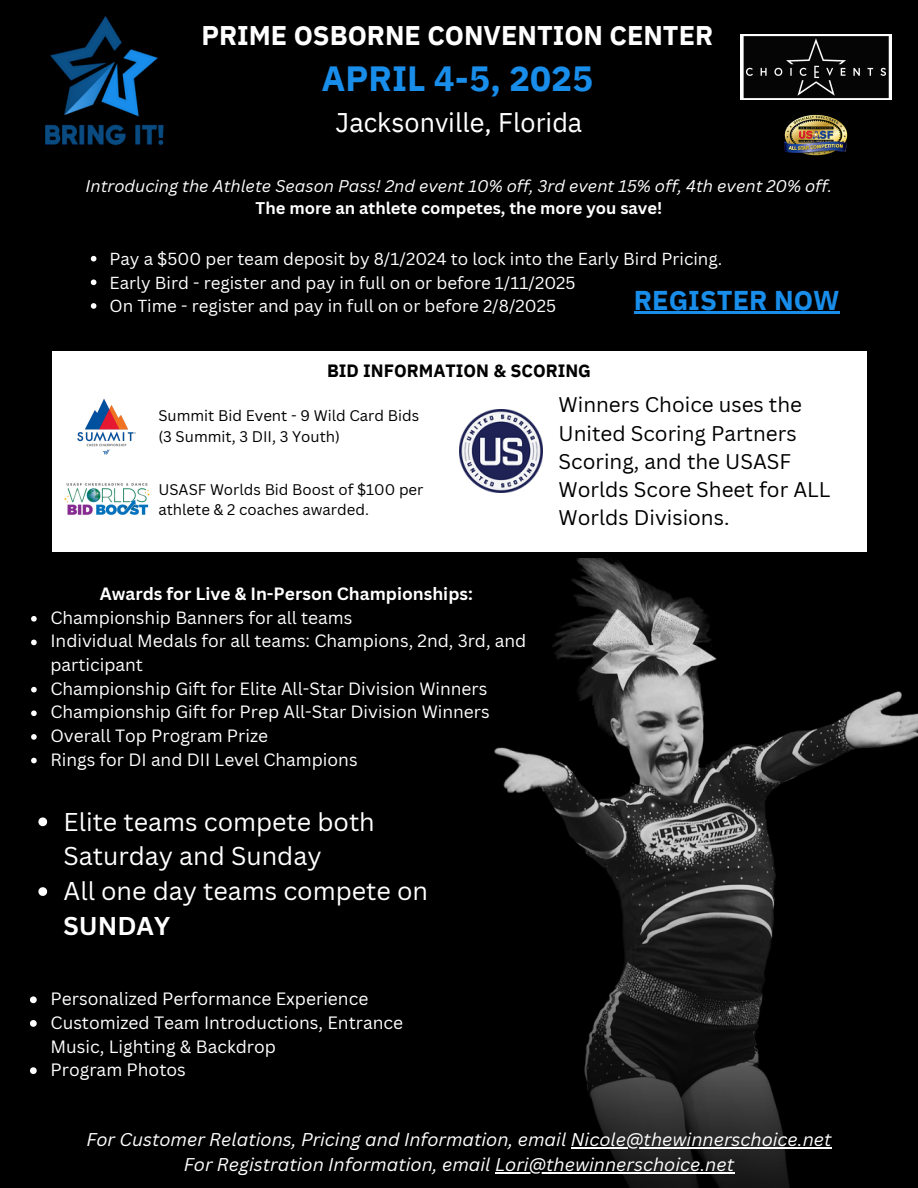
<style>
.page{position:relative;width:918px;height:1188px;background:#000}
.page>*{position:absolute;margin:0;border:0;box-sizing:border-box;transform-origin:0 0}
.t1{font:700 34.95px "IBM Plex Sans";color:#198dea}
.t2{font:700 27.15px "IBM Plex Sans";color:#198dea}
.t3{font:700 27px "IBM Plex Sans";color:#fff}
.t4{font:27px "IBM Plex Sans";color:#fff}
.t5{font:25.05px/35px "Canva Sans";color:#fff}
.t6{font:20.7px/28.2px "Canva Sans";color:#000}
.t7{font:italic 18px "Canva Sans";color:#fff}
.t8{font:700 17.85px "IBM Plex Sans";color:#000}
.t9{font:17.4px/23.7px "Canva Sans";color:#fff}
.t10{font:17.25px/23.7px "Canva Sans";color:#fff}
.t11{font:700 17.25px "Canva Sans";color:#fff}
.t12{font:16.95px "Canva Sans";color:#fff}
.t13{font:italic 16.5px/22.5px "Canva Sans";color:#fff;text-align:center}
.t14{font:15px/20.2px "Canva Sans";color:#000}
.s1{font-weight:700;font-style:normal}
.s2{font-weight:700}
</style>
<div class="page">
<img style="left:45px;top:16px;width:119px;height:130px">
<img style="left:740px;top:34px;width:151px;height:65px">
<img style="left:784px;top:114px;width:64px;height:42px">
<img style="left:494px;top:558px;width:424px;height:349px">
<svg style="left:31px;top:616px;width:6px;height:6px"></svg>
<svg style="left:31px;top:640px;width:6px;height:5px"></svg>
<svg style="left:31px;top:687px;width:6px;height:5px"></svg>
<svg style="left:31px;top:710px;width:6px;height:6px"></svg>
<svg style="left:31px;top:734px;width:6px;height:6px"></svg>
<svg style="left:31px;top:758px;width:6px;height:5px"></svg>
<svg style="left:91px;top:256px;width:5px;height:6px"></svg>
<svg style="left:91px;top:280px;width:5px;height:5px"></svg>
<svg style="left:91px;top:303px;width:5px;height:6px"></svg>
<hr style="left:634px;top:312px;width:206px;height:2px;background:#198dea">
<div style="left:52px;top:351px;width:814px;height:200px;background:#fff"></div>
<img style="left:459px;top:409px;width:83px;height:84px">
<img style="left:77px;top:399px;width:59px;height:56px">
<img style="left:64px;top:483px;width:86px;height:32px">
<img style="left:32px;top:907px;width:800px;height:281px">
<svg style="left:38px;top:817px;width:9px;height:9px"></svg>
<svg style="left:38px;top:887px;width:9px;height:9px"></svg>
<hr style="left:571px;top:1148px;width:261px;height:1px;background:#fff">
<hr style="left:495px;top:1172px;width:239px;height:1px;background:#fff">
<svg style="left:30px;top:996px;width:7px;height:7px"></svg>
<svg style="left:30px;top:1020px;width:7px;height:7px"></svg>
<svg style="left:30px;top:1067px;width:7px;height:7px"></svg>
<p class="t3" style="left:201px;top:17px;width:513px">PRIME OSBORNE CONVENTION CENTER</p>
<p class="t1" style="left:322px;top:55px;width:273px">APRIL 4-5, 2025</p>
<p class="t4" style="left:336px;top:104px;width:248px">Jacksonville, Florida</p>
<h3 class="t13" style="left:86px;top:174px;width:748px">Introducing the Athlete Season Pass! 2nd event 10% off, 3rd event 15% off, 4th event 20% off.<br><span class="s1">The more an athlete competes, the more you save!</span></h3>
<p class="t12" style="left:109px;top:247px;width:614px">Pay a $500 per team deposit by 8/1/2024 to lock into the Early Bird Pricing.</p>
<p class="t12" style="left:109px;top:270px;width:468px">Early Bird - register and pay in full on or before 1/11/2025</p>
<p class="t12" style="left:109px;top:294px;width:448px">On Time - register and pay in full on or before 2/8/2025</p>
<p class="t2" style="left:634px;top:282px;width:207px">REGISTER NOW</p>
<p class="t8" style="left:327px;top:359px;width:265px">BID INFORMATION &amp; SCORING</p>
<p class="t14" style="left:158px;top:406px;width:262px">Summit Bid Event - 9 Wild Card Bids</p>
<p class="t14" style="left:158px;top:426px;width:183px">(3 Summit, 3 DII, 3 Youth)</p>
<p class="t6" style="left:559px;top:390px;width:273px">Winners Choice uses the<br>United Scoring Partners<br>Scoring, and the USASF<br>Worlds Score Sheet for ALL<br>Worlds Divisions.</p>
<p class="t14" style="left:158px;top:479px;width:267px">USASF Worlds Bid Boost of $100 per athlete &amp; 2 coaches awarded.</p>
<p class="t11" style="left:100px;top:582px;width:375px">Awards for Live &amp; In-Person Championships:</p>
<p class="t10" style="left:50px;top:605px;width:304px">Championship Banners for all teams</p>
<p class="t10" style="left:50px;top:629px;width:478px">Individual Medals for all teams: Champions, 2nd, 3rd, and participant</p>
<h1 class="t10" style="left:50px;top:676px;width:438px">Championship Gift for Elite All-Star Division Winners</h1>
<h4 class="t10" style="left:50px;top:700px;width:441px">Championship Gift for Prep All-Star Division Winners</h4>
<p class="t10" style="left:50px;top:723px;width:219px">Overall Top Program Prize</p>
<p class="t10" style="left:50px;top:747px;width:309px">Rings for DI and DII Level Champions</p>
<p class="t5" style="left:64px;top:803px;width:313px">Elite teams compete both<br>Saturday and Sunday</p>
<p class="t5" style="left:64px;top:873px;width:366px">All one day teams compete on<br><span class="s2">SUNDAY</span></p>
<h6 class="t9" style="left:51px;top:987px;width:354px">Personalized Performance Experience<br>Customized Team Introductions, Entrance<br>Music, Lighting &amp; Backdrop<br>Program Photos</h6>
<p class="t7" style="left:86px;top:1127px;width:747px">For Customer Relations, Pricing and Information, email Nicole@thewinnerschoice.net</p>
<p class="t7" style="left:184px;top:1152px;width:552px">For Registration Information, email Lori@thewinnerschoice.net</p>
</div>
